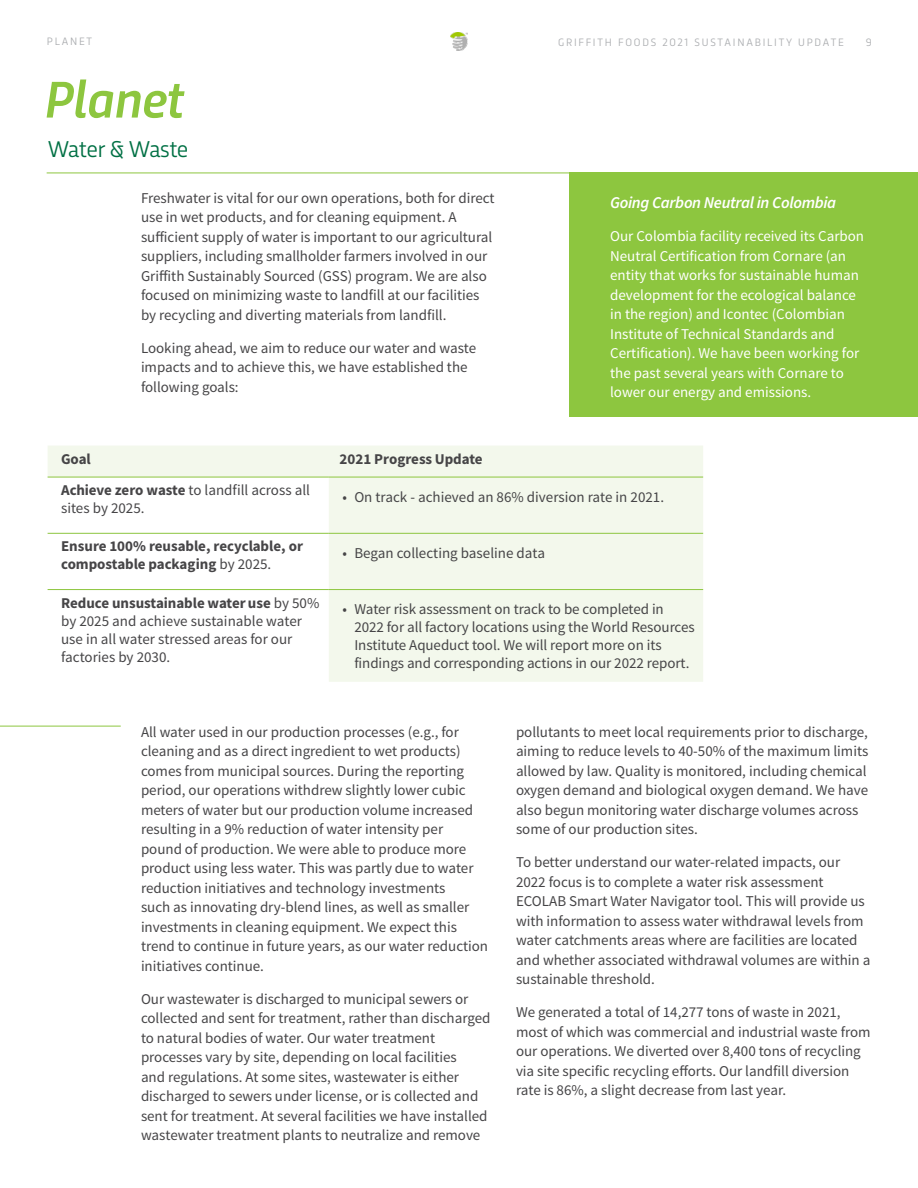
<style>
.page{position:relative;width:918px;height:1188px;background:#fff}
.page>*{position:absolute;margin:0;border:0;box-sizing:border-box;transform-origin:0 0}
.t1{font:italic 500 54px "Trasandina";letter-spacing:-.02em;color:#8dc63f}
.t2{font:24px "Trasandina";letter-spacing:-.02em;color:#007044}
.t3{font:italic 600 16.5px "Source Sans Pro";letter-spacing:-.02em;color:#fff}
.t4{font:15px/19.5px "Source Sans Pro";color:#464547}
.t5{font:15px/19.5px "Source Sans Pro";color:#fff}
.t6{font:15px/18px "Source Sans Variable";color:#464547}
.t7{font:11.25px "Trasandina";letter-spacing:.16em;color:#abadb0}
.s1{font-family:"Source Sans Variable"}
.s2{font-family:"Source Sans Pro"}
</style>
<div class="page">
<img style="left:451px;top:33px;width:16px;height:17px">
<div style="left:569px;top:173px;width:349px;height:244px;background:#8dc63f"></div>
<hr style="left:47px;top:173px;width:871px;height:1px;background:#8dc63f">
<svg style="left:48px;top:446px;width:655px;height:236px;fill:#f3f8ec"></svg>
<hr style="left:48px;top:477px;width:281px;height:1px;background:#8dc63f">
<hr style="left:48px;top:533px;width:281px;height:1px;background:#8dc63f">
<hr style="left:48px;top:589px;width:281px;height:1px;background:#8dc63f">
<hr style="left:329px;top:477px;width:374px;height:1px;background:#8dc63f">
<hr style="left:329px;top:533px;width:374px;height:1px;background:#8dc63f">
<hr style="left:329px;top:589px;width:374px;height:1px;background:#8dc63f">
<hr style="left:0;top:726px;width:121px;height:1px;background:#8dc63f">
<p class="t7" style="left:47px;top:33px;width:47px">PLANET</p>
<h1 class="t1" style="left:44px;top:59px;width:141px">Planet</h1>
<h2 class="t2" style="left:48px;top:131px;width:142px">Water &amp; Waste</h2>
<p class="t4" style="left:141px;top:188px;width:355px">Freshwater is vital for our own operations, both for direct use in wet products, and for cleaning equipment. A sufficient supply of water is important to our agricultural suppliers, including smallholder farmers involved in our Griffith Sustainably Sourced (GSS) program. We are also focused on minimizing waste to landfill at our facilities by recycling and diverting materials from landfill.</p>
<p class="t4" style="left:141px;top:338px;width:337px">Looking ahead, we aim to reduce our water and waste impacts and to achieve this, we have established the following goals:</p>
<p class="t7" style="left:558px;top:34px;width:287px">GRIFFITH FOODS 2021 SUSTAINABILITY UPDATE</p>
<p class="t7" style="left:866px;top:34px;width:7px">9</p>
<p class="t3" style="left:610px;top:192px;width:228px">Going Carbon Neutral in Colombia</p>
<p class="t5" style="left:610px;top:227px;width:255px">Our Colombia facility received its Carbon Neutral Certification from Cornare (an entity that works for sustainable human development for the ecological balance in the region) and Icontec (Colombian Institute of Technical Standards and Certification). We have been working for the past several years with Cornare to lower our energy and emissions.</p>
<p class="t6" style="left:61px;top:450px;width:31px">Goal</p>
<p class="t6" style="left:340px;top:450px;width:145px">2021 Progress Update</p>
<p class="t4" style="left:61px;top:481px;width:250px;line-height:18px"><span class="s1">Achieve zero waste</span> to landfill across all sites by 2025.</p>
<p class="t4" style="left:342px;top:487px;width:323px">• On track - achieved an 86% diversion rate in 2021.</p>
<p class="t6" style="left:61px;top:537px;width:243px">Ensure 100% reusable, recyclable, or compostable packaging <span class="s2">by 2025.</span></p>
<p class="t4" style="left:342px;top:544px;width:204px">• Began collecting baseline data</p>
<p class="t6" style="left:61px;top:594px;width:260px">Reduce unsustainable water use <span class="s2">by 50%</span></p>
<p class="t4" style="left:61px;top:612px;width:242px;line-height:18px">by 2025 and achieve sustainable water use in all water stressed areas for our factories by 2030.</p>
<p class="t4" style="left:354px;top:601px;width:342px;line-height:18px;text-indent:-12px">• Water risk assessment on track to be completed in 2022 for all factory locations using the World Resources Institute Aqueduct tool. We will report more on its findings and corresponding actions in our 2022 report.</p>
<p class="t4" style="left:141px;top:723px;width:349px">All water used in our production processes (e.g., for cleaning and as a direct ingredient to wet products) comes from municipal sources. During the reporting period, our operations withdrew slightly lower cubic meters of water but our production volume increased resulting in a 9% reduction of water intensity per<br>pound of production. We were able to produce more product using less water. This was partly due to water reduction initiatives and technology investments<br>such as innovating dry-blend lines, as well as smaller investments in cleaning equipment. We expect this trend to continue in future years, as our water reduction initiatives continue.</p>
<p class="t4" style="left:141px;top:990px;width:351px">Our wastewater is discharged to municipal sewers or collected and sent for treatment, rather than discharged to natural bodies of water. Our water treatment processes vary by site, depending on local facilities<br>and regulations. At some sites, wastewater is either discharged to sewers under license, or is collected and sent for treatment. At several facilities we have installed wastewater treatment plants to neutralize and remove</p>
<p class="t4" style="left:516px;top:723px;width:354px">pollutants to meet local requirements prior to discharge, aiming to reduce levels to 40-50% of the maximum limits allowed by law. Quality is monitored, including chemical oxygen demand and biological oxygen demand. We have also begun monitoring water discharge volumes across some of our production sites.</p>
<p class="t4" style="left:516px;top:853px;width:356px">To better understand our water-related impacts, our 2022 focus is to complete a water risk assessment ECOLAB Smart Water Navigator tool. This will provide us with information to assess water withdrawal levels from water catchments areas where are facilities are located and whether associated withdrawal volumes are within a sustainable threshold.</p>
<p class="t4" style="left:516px;top:1003px;width:356px">We generated a total of 14,277 tons of waste in 2021, most of which was commercial and industrial waste from our operations. We diverted over 8,400 tons of recycling via site specific recycling efforts. Our landfill diversion rate is 86%, a slight decrease from last year.</p>
</div>
